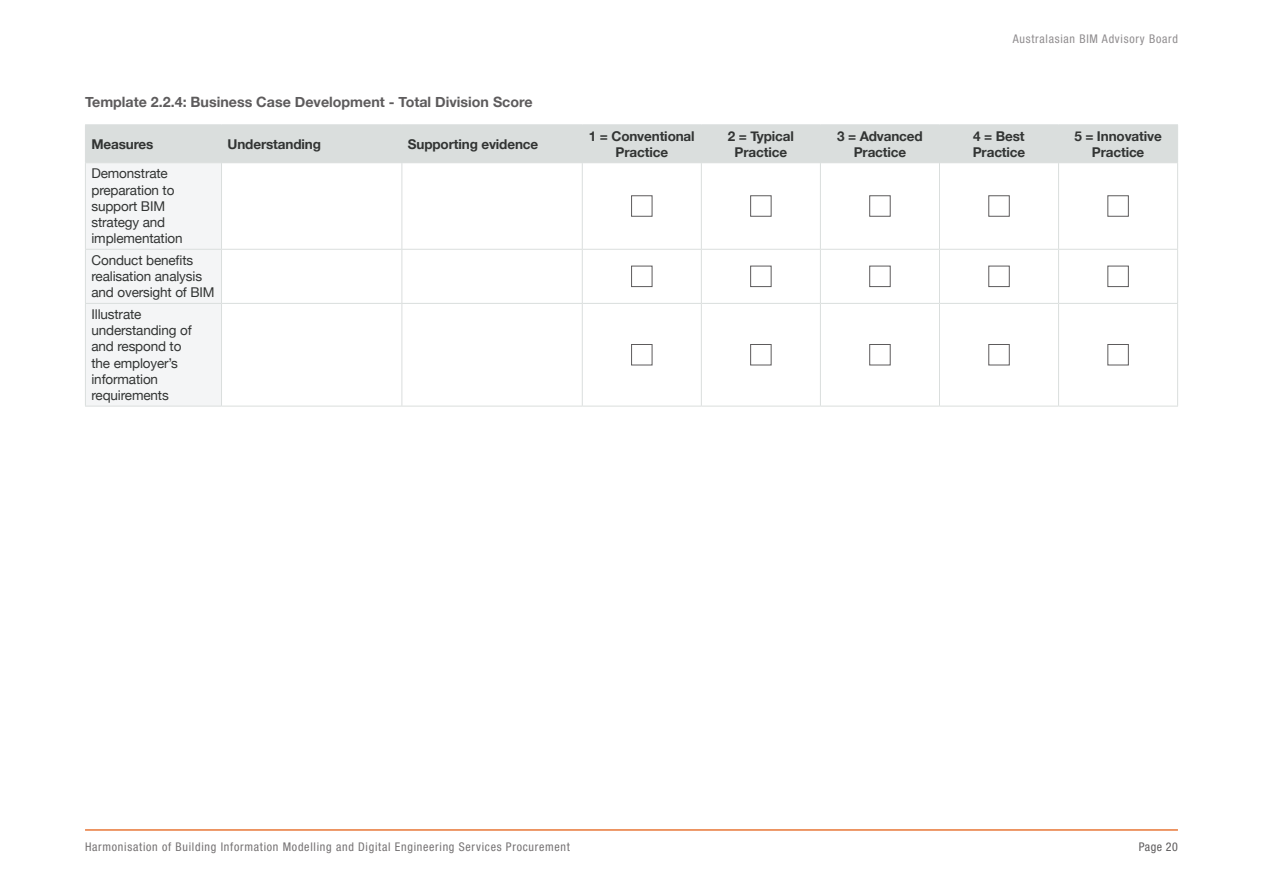
<style>
.page{position:relative;width:1263px;height:893px;background:#fff}
.page>*{position:absolute;margin:0;border:0;box-sizing:border-box;transform-origin:0 0}
.Heading_4{font:700 14.25px "Helvetica Neue";color:#5d5b5c}
.Assessment_table_body_L{font:13.5px/16.2px "Helvetica Neue";letter-spacing:-.01em;color:#323433}
.Assessment_table_header_C{font:700 13.5px/16.2px "Helvetica Neue";letter-spacing:-.01em;color:#323433;text-align:center}
.Assessment_table_header_L{font:700 13.5px "Helvetica Neue";letter-spacing:-.01em;color:#323433}
.t1{font:italic condensed 12px "Helvetica Neue 57";letter-spacing:.06em;color:#757273}
.t2{font:italic condensed 12px "Helvetica Neue 57";letter-spacing:.06em;color:#908d8f}
.t3{font:italic condensed 12px "Helvetica Neue 57";letter-spacing:.04em;color:#5d5b5c}
</style>
<div class="page">
<hr style="left:85px;top:829px;width:1093px;height:2px;background:#e87738">
<svg style="left:86px;top:125px;width:1091px;height:281px"></svg>
<hr style="left:221px;top:125px;width:1px;height:37px;background:#dadedd">
<hr style="left:401px;top:125px;width:1px;height:37px;background:#dadedd">
<hr style="left:401px;top:163px;width:1px;height:86px;background:#dadedd">
<hr style="left:582px;top:163px;width:1px;height:86px;background:#dadedd">
<hr style="left:820px;top:163px;width:1px;height:86px;background:#dadedd">
<hr style="left:939px;top:163px;width:1px;height:86px;background:#dadedd">
<hr style="left:1058px;top:163px;width:1px;height:86px;background:#dadedd">
<hr style="left:85px;top:249px;width:136px;height:1px;background:#dadedd">
<hr style="left:221px;top:249px;width:181px;height:1px;background:#dadedd">
<hr style="left:402px;top:249px;width:180px;height:1px;background:#dadedd">
<hr style="left:401px;top:250px;width:1px;height:53px;background:#dadedd">
<hr style="left:582px;top:250px;width:1px;height:53px;background:#dadedd">
<hr style="left:820px;top:250px;width:1px;height:53px;background:#dadedd">
<hr style="left:939px;top:250px;width:1px;height:53px;background:#dadedd">
<hr style="left:1058px;top:250px;width:1px;height:53px;background:#dadedd">
<hr style="left:85px;top:303px;width:136px;height:1px;background:#dadedd">
<hr style="left:221px;top:303px;width:181px;height:1px;background:#dadedd">
<hr style="left:402px;top:303px;width:180px;height:1px;background:#dadedd">
<hr style="left:401px;top:304px;width:1px;height:102px;background:#dadedd">
<hr style="left:582px;top:304px;width:1px;height:102px;background:#dadedd">
<hr style="left:820px;top:304px;width:1px;height:102px;background:#dadedd">
<hr style="left:939px;top:304px;width:1px;height:102px;background:#dadedd">
<hr style="left:1058px;top:304px;width:1px;height:102px;background:#dadedd">
<hr style="left:701px;top:406px;width:119px;height:1px;background:#dadedd">
<hr style="left:820px;top:406px;width:119px;height:1px;background:#dadedd">
<hr style="left:939px;top:406px;width:119px;height:1px;background:#dadedd">
<hr style="left:1058px;top:406px;width:120px;height:1px;background:#dadedd">
<hr style="left:85px;top:124px;width:136px;height:1px;background:#dadedd">
<hr style="left:85px;top:125px;width:1px;height:37px;background:#dadedd">
<hr style="left:221px;top:124px;width:181px;height:1px;background:#dadedd">
<hr style="left:402px;top:124px;width:180px;height:1px;background:#dadedd">
<hr style="left:85px;top:162px;width:136px;height:1px;background:#dadedd">
<hr style="left:221px;top:162px;width:181px;height:1px;background:#dadedd">
<hr style="left:402px;top:162px;width:180px;height:1px;background:#dadedd">
<hr style="left:85px;top:163px;width:1px;height:86px;background:#dadedd">
<hr style="left:221px;top:163px;width:1px;height:86px;background:#dadedd">
<hr style="left:85px;top:250px;width:1px;height:53px;background:#dadedd">
<hr style="left:221px;top:250px;width:1px;height:53px;background:#dadedd">
<hr style="left:85px;top:304px;width:1px;height:102px;background:#dadedd">
<hr style="left:221px;top:304px;width:1px;height:102px;background:#dadedd">
<hr style="left:85px;top:406px;width:136px;height:1px;background:#dadedd">
<hr style="left:221px;top:406px;width:181px;height:1px;background:#dadedd">
<hr style="left:402px;top:406px;width:180px;height:1px;background:#dadedd">
<hr style="left:582px;top:124px;width:119px;height:1px;background:#dadedd">
<hr style="left:582px;top:125px;width:1px;height:37px;background:#dadedd">
<hr style="left:582px;top:162px;width:119px;height:1px;background:#dadedd">
<hr style="left:701px;top:124px;width:119px;height:1px;background:#dadedd">
<hr style="left:701px;top:125px;width:1px;height:37px;background:#dadedd">
<hr style="left:701px;top:162px;width:119px;height:1px;background:#dadedd">
<hr style="left:820px;top:124px;width:119px;height:1px;background:#dadedd">
<hr style="left:820px;top:125px;width:1px;height:37px;background:#dadedd">
<hr style="left:820px;top:162px;width:119px;height:1px;background:#dadedd">
<hr style="left:939px;top:124px;width:119px;height:1px;background:#dadedd">
<hr style="left:939px;top:125px;width:1px;height:37px;background:#dadedd">
<hr style="left:939px;top:162px;width:119px;height:1px;background:#dadedd">
<hr style="left:1058px;top:124px;width:120px;height:1px;background:#dadedd">
<hr style="left:1058px;top:125px;width:1px;height:37px;background:#dadedd">
<hr style="left:1177px;top:125px;width:1px;height:37px;background:#dadedd">
<hr style="left:701px;top:163px;width:1px;height:86px;background:#dadedd">
<hr style="left:1058px;top:162px;width:120px;height:1px;background:#dadedd">
<hr style="left:1177px;top:163px;width:1px;height:86px;background:#dadedd">
<hr style="left:582px;top:249px;width:119px;height:1px;background:#dadedd">
<hr style="left:701px;top:249px;width:119px;height:1px;background:#dadedd">
<hr style="left:701px;top:250px;width:1px;height:53px;background:#dadedd">
<hr style="left:820px;top:249px;width:119px;height:1px;background:#dadedd">
<hr style="left:939px;top:249px;width:119px;height:1px;background:#dadedd">
<hr style="left:1058px;top:249px;width:120px;height:1px;background:#dadedd">
<hr style="left:1177px;top:250px;width:1px;height:53px;background:#dadedd">
<hr style="left:582px;top:303px;width:119px;height:1px;background:#dadedd">
<hr style="left:701px;top:303px;width:119px;height:1px;background:#dadedd">
<hr style="left:701px;top:304px;width:1px;height:102px;background:#dadedd">
<hr style="left:820px;top:303px;width:119px;height:1px;background:#dadedd">
<hr style="left:939px;top:303px;width:119px;height:1px;background:#dadedd">
<hr style="left:1058px;top:303px;width:120px;height:1px;background:#dadedd">
<hr style="left:1177px;top:304px;width:1px;height:102px;background:#dadedd">
<hr style="left:582px;top:406px;width:119px;height:1px;background:#dadedd">
<div style="left:631px;top:195px;width:21px;height:22px;background:#fff;border:1px solid #5d5b5c"></div>
<div style="left:750px;top:195px;width:21px;height:22px;background:#fff;border:1px solid #5d5b5c"></div>
<div style="left:869px;top:195px;width:21px;height:22px;background:#fff;border:1px solid #5d5b5c"></div>
<div style="left:988px;top:195px;width:22px;height:22px;background:#fff;border:1px solid #5d5b5c"></div>
<div style="left:1107px;top:195px;width:22px;height:22px;background:#fff;border:1px solid #5d5b5c"></div>
<div style="left:631px;top:266px;width:21px;height:21px;background:#fff;border:1px solid #5d5b5c"></div>
<div style="left:750px;top:266px;width:21px;height:21px;background:#fff;border:1px solid #5d5b5c"></div>
<div style="left:869px;top:266px;width:21px;height:21px;background:#fff;border:1px solid #5d5b5c"></div>
<div style="left:988px;top:266px;width:22px;height:21px;background:#fff;border:1px solid #5d5b5c"></div>
<div style="left:1107px;top:266px;width:22px;height:21px;background:#fff;border:1px solid #5d5b5c"></div>
<div style="left:631px;top:344px;width:21px;height:21px;background:#fff;border:1px solid #5d5b5c"></div>
<div style="left:750px;top:344px;width:21px;height:21px;background:#fff;border:1px solid #5d5b5c"></div>
<div style="left:869px;top:344px;width:21px;height:21px;background:#fff;border:1px solid #5d5b5c"></div>
<div style="left:988px;top:344px;width:22px;height:21px;background:#fff;border:1px solid #5d5b5c"></div>
<div style="left:1107px;top:344px;width:22px;height:21px;background:#fff;border:1px solid #5d5b5c"></div>
<p class="t2" style="left:1013px;top:32px;width:167px">Australasian BIM Advisory Board</p>
<h4 class="Heading_4" style="left:85px;top:91px;width:449px">Template 2.2.4: Business Case Development - Total Division Score</h4>
<p class="Assessment_table_header_L" style="left:91px;top:133px;width:64px">Measures</p>
<p class="Assessment_table_header_L" style="left:228px;top:133px;width:95px">Understanding</p>
<p class="Assessment_table_header_L" style="left:408px;top:133px;width:132px">Supporting evidence</p>
<p class="Assessment_table_header_C" style="left:589px;top:128px;width:107px">1 = Conventional<br>Practice</p>
<p class="Assessment_table_header_C" style="left:728px;top:128px;width:68px">2 = Typical<br>Practice</p>
<p class="Assessment_table_header_C" style="left:837px;top:128px;width:87px">3 = Advanced<br>Practice</p>
<p class="Assessment_table_header_C" style="left:973px;top:128px;width:54px;text-align:left">4 = Best<br>Practice</p>
<p class="Assessment_table_header_C" style="left:1074px;top:128px;width:89px">5 = Innovative<br>Practice</p>
<p class="Assessment_table_body_L" style="left:91px;top:166px;width:93px">Demonstrate preparation to support BIM strategy and implementation</p>
<p class="Assessment_table_body_L" style="left:91px;top:253px;width:125px">Conduct benefits realisation analysis and oversight of BIM</p>
<p class="Assessment_table_body_L" style="left:91px;top:307px;width:102px">Illustrate understanding of and respond to the employer’s information requirements</p>
<p class="t1" style="left:85px;top:840px;width:486px">Harmonisation of Building Information Modelling and Digital Engineering Services Procurement</p>
<p class="t3" style="left:1139px;top:840px;width:41px">Page 20</p>
</div>
